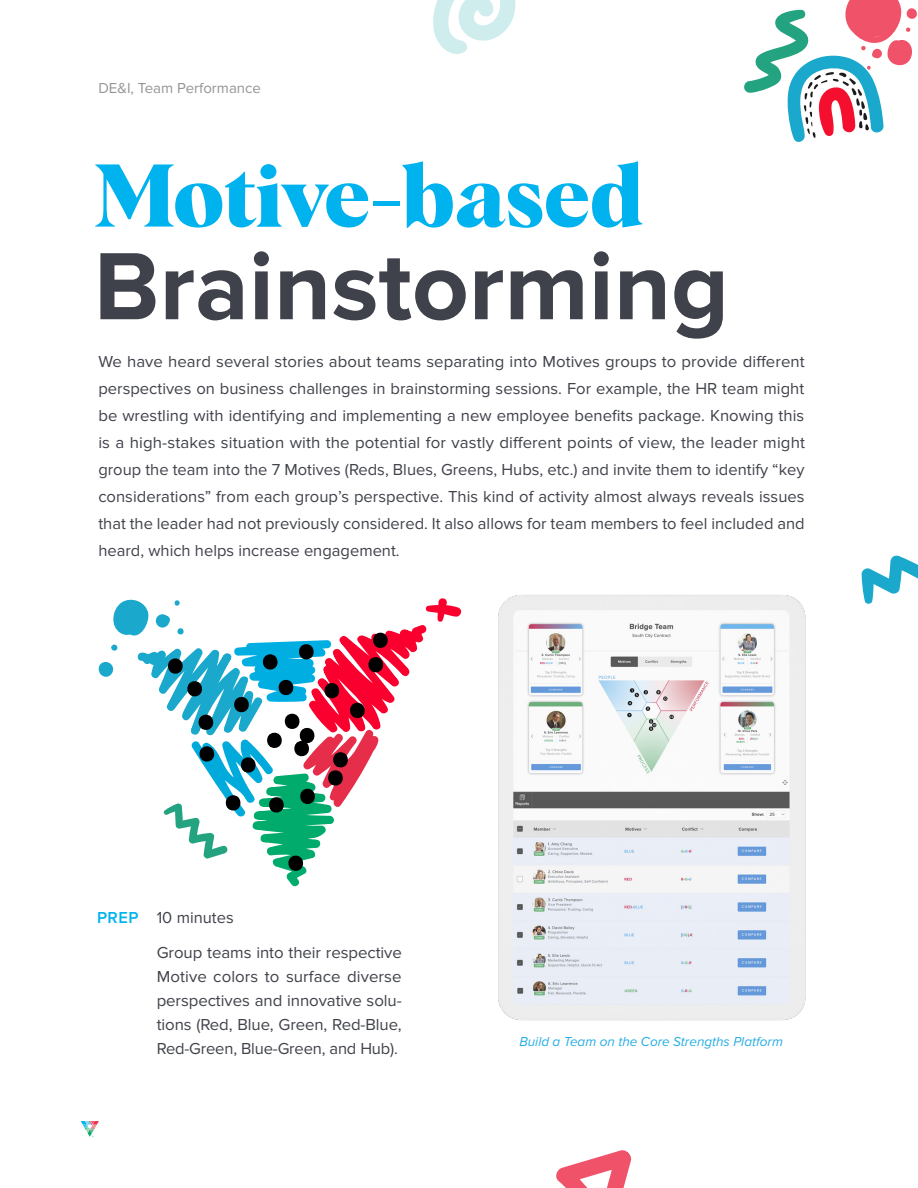
<style>
.page{position:relative;width:918px;height:1188px;background:#fff}
.page>*{position:absolute;margin:0;border:0;box-sizing:border-box;transform-origin:0 0}
.t1{font:700 99px "Proxima Nova";color:#40424b}
.t2{font:700 87px "Albra";color:#00b3ef}
.t3{font:16.5px/27px "Proxima Nova";letter-spacing:-.005em;color:#40424b;text-align:justify}
.t4{font:600 16.5px "Proxima Nova";color:#00b3ef}
.t5{font:15px "Proxima Nova";color:#939598}
.t6{font:italic 13.5px "Proxima Nova";color:#26ade3}
</style>
<div class="page">
<svg style="left:81px;top:1121px;width:18px;height:16px"></svg>
<img style="left:498px;top:595px;width:308px;height:426px">
<svg style="left:98px;top:598px;width:364px;height:289px"></svg>
<svg style="left:744px;top:0;width:173px;height:142px"></svg>
<svg style="left:556px;top:1150px;width:76px;height:38px"></svg>
<svg style="left:861px;top:555px;width:57px;height:49px"></svg>
<svg style="left:433px;top:0;width:83px;height:54px"></svg>
<p class="t5" style="left:98px;top:79px;width:164px">DE&amp;I, Team Performance</p>
<h2 class="t2" style="left:94px;top:132px;width:550px">Motive-based</h2>
<h1 class="t1" style="left:94px;top:229px;width:637px">Brainstorming</h1>
<p class="t3" style="left:98px;top:348px;width:708px">We have heard several stories about teams separating into Motives groups to provide different perspectives on business challenges in brainstorming sessions. For example, the HR team might be wrestling with identifying and implementing a new employee benefits package. Knowing this is a high-stakes situation with the potential for vastly different points of view, the leader might group the team into the 7 Motives (Reds, Blues, Greens, Hubs, etc.) and invite them to identify “key considerations” from each group’s perspective. This kind of activity almost always reveals issues that the leader had not previously considered. It also allows for team members to feel included and heard, which helps increase engagement.</p>
<p class="t4" style="left:97px;top:908px;width:43px">PREP</p>
<p class="t3" style="left:157px;top:900px;width:247px;line-height:34.8px">10 minutes<br>Group teams into their respective</p>
<p class="t3" style="left:157px;top:964px;width:247px;line-height:24px">Motive colors to surface diverse perspectives and innovative solu&shy;tions (Red, Blue, Green, Red-Blue, Red-Green, Blue-Green, and Hub).</p>
<p class="t6" style="left:519px;top:1031px;width:265px">Build a Team on the Core Strengths Platform</p>
</div>
